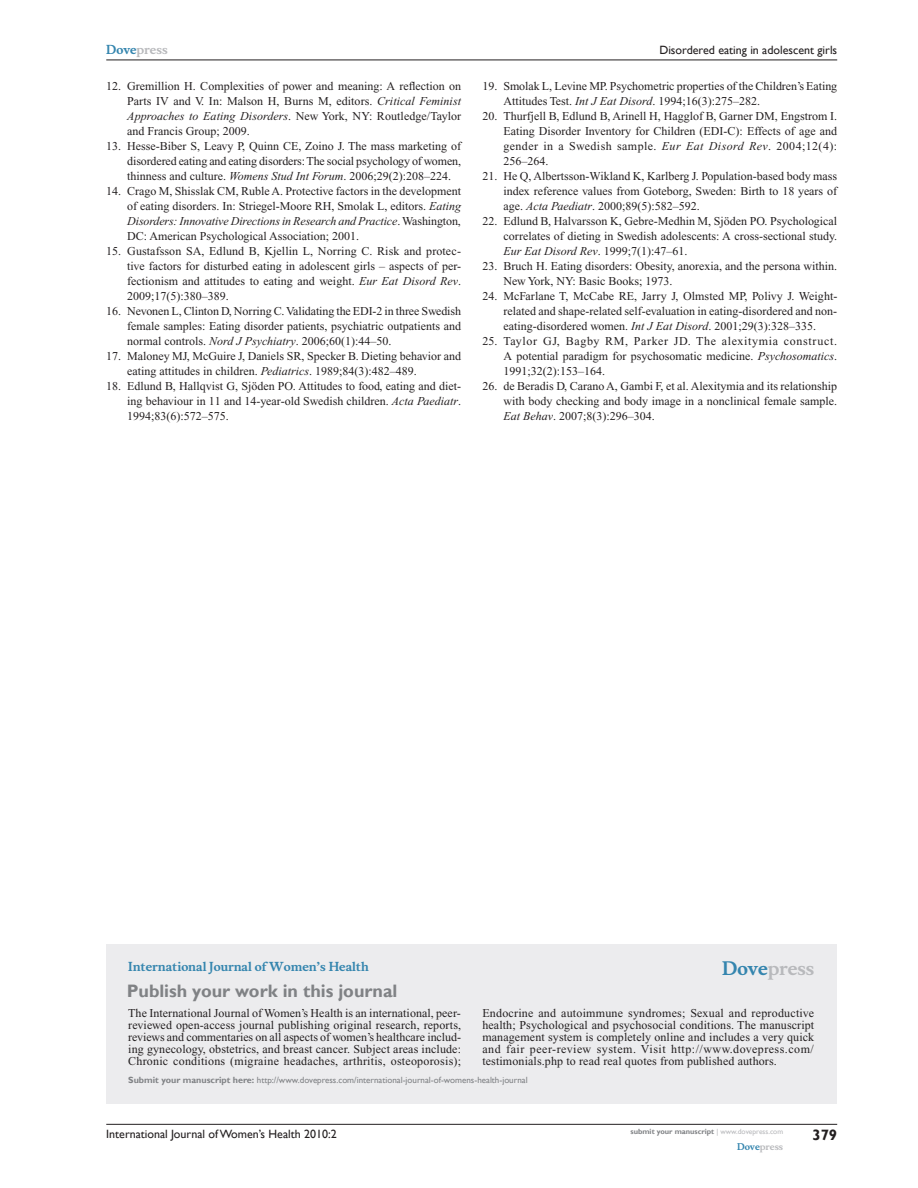
<style>
.page{position:relative;width:918px;height:1188px;background:#fff}
.page>*{position:absolute;margin:0;border:0;box-sizing:border-box;transform-origin:0 0}
.t1{font:700 18px "Gill Sans";color:#808285}
.t2{font:700 18px "Musee";color:#b8b9bc}
.t3{font:700 15px "Gill Sans";color:#231f20}
.t4{font:12px/15px "Times New Roman";color:#231f20;text-align:justify}
.t5{font:12px "Gill Sans";color:#231f20}
.t6{font:700 12px "Musee";color:#3485ae}
.t7{font:700 12px "Musee";color:#b8b9bc}
.t8{font:9px "Gill Sans";color:#808285}
.t9{font:700 9px "Musee";color:#b8b9bc}
.t10{font:700 7.5px "Gill Sans";color:#808285}
.s1{color:#3485ae}
.s2{font-style:italic}
.s3{font-weight:700}
.s4{font-weight:400;color:#b8b9bc}
</style>
<div class="page">
<div style="left:106px;top:944px;width:731px;height:159px;background:#ececee"></div>
<hr style="left:106px;top:1124px;width:731px;height:1px;background:#231f20">
<hr style="left:106px;top:60px;width:731px;height:1px;background:#231f20">
<p class="t7" style="left:106px;top:43px;width:63px"><span class="s1">Dove</span>press</p>
<p class="t4" style="left:127px;top:79px;width:336px;text-indent:-21px">12. Gremillion H. Complexities of power and meaning: A reflection on Parts IV and V. In: Malson H, Burns M, editors. <span class="s2">Critical Feminist Approaches to Eating Disorders</span>. New York, NY: Routledge/Taylor and Francis Group; 2009.</p>
<p class="t4" style="left:127px;top:139px;width:335px;text-indent:-21px">13. Hesse-Biber S, Leavy P, Quinn CE, Zoino J. The mass marketing of disordered eating and eating disorders: The social psychology of women, thinness and culture. <span class="s2">Womens Stud Int Forum</span>. 2006;29(2):208–224.</p>
<p class="t4" style="left:127px;top:184px;width:335px;text-indent:-21px">14. Crago M, Shisslak CM, Ruble A. Protective factors in the development of eating disorders. In: Striegel-Moore RH, Smolak L, editors. <span class="s2">Eating Disorders: Innovative Directions in Research and Practice</span>. Washington, DC: American Psychological Association; 2001.</p>
<p class="t4" style="left:127px;top:244px;width:335px;text-indent:-21px">15. Gustafsson SA, Edlund B, Kjellin L, Norring C. Risk and protec&shy;tive factors for disturbed eating in adolescent girls – aspects of per&shy;fectionism and attitudes to eating and weight. <span class="s2">Eur Eat Disord Rev</span>.<br>2009;17(5):380–389.</p>
<p class="t4" style="left:127px;top:304px;width:335px;text-indent:-21px">16. Nevonen L, Clinton D, Norring C. Validating the EDI-2 in three Swedish female samples: Eating disorder patients, psychiatric outpatients and normal controls. <span class="s2">Nord J Psychiatry</span>. 2006;60(1):44–50.</p>
<p class="t4" style="left:127px;top:349px;width:335px;text-indent:-21px">17. Maloney MJ, McGuire J, Daniels SR, Specker B. Dieting behavior and eating attitudes in children. <span class="s2">Pediatrics</span>. 1989;84(3):482–489.</p>
<p class="t4" style="left:127px;top:379px;width:335px;text-indent:-21px">18. Edlund B, Hallqvist G, Sjöden PO. Attitudes to food, eating and diet&shy;ing behaviour in 11 and 14-year-old Swedish children. <span class="s2">Acta Paediatr</span>.<br>1994;83(6):572–575.</p>
<p class="t5" style="left:659px;top:43px;width:179px">Disordered eating in adolescent girls</p>
<p class="t4" style="left:503px;top:79px;width:335px;text-indent:-21px">19. Smolak L, Levine MP. Psychometric properties of the Children’s Eating<br>Attitudes Test. <span class="s2">Int J Eat Disord</span>. 1994;16(3):275–282.</p>
<p class="t4" style="left:503px;top:109px;width:335px;text-indent:-21px">20. Thurfjell B, Edlund B, Arinell H, Hagglof B, Garner DM, Engstrom I.<br>Eating Disorder Inventory for Children (EDI-C): Effects of age and gender in a Swedish sample. <span class="s2">Eur Eat Disord Rev</span>. 2004;12(4):<br>256–264.</p>
<p class="t4" style="left:503px;top:169px;width:335px;text-indent:-21px">21. He Q, Albertsson-Wikland K, Karlberg J. Population-based body mass index reference values from Goteborg, Sweden: Birth to 18 years of age. <span class="s2">Acta Paediatr</span>. 2000;89(5):582–592.</p>
<p class="t4" style="left:503px;top:214px;width:335px;text-indent:-21px">22. Edlund B, Halvarsson K, Gebre-Medhin M, Sjöden PO. Psychological correlates of dieting in Swedish adolescents: A cross-sectional study.<br><span class="s2">Eur Eat Disord Rev</span>. 1999;7(1):47–61.</p>
<p class="t4" style="left:503px;top:259px;width:335px;text-indent:-21px">23. Bruch H. Eating disorders: Obesity, anorexia, and the persona within.<br>New York, NY: Basic Books; 1973.</p>
<p class="t4" style="left:503px;top:289px;width:336px;text-indent:-21px">24. McFarlane T, McCabe RE, Jarry J, Olmsted MP, Polivy J. Weight&shy;related and shape-related self-evaluation in eating-disordered and non&shy;eating-disordered women. <span class="s2">Int J Eat Disord</span>. 2001;29(3):328–335.</p>
<p class="t4" style="left:503px;top:334px;width:335px;text-indent:-21px">25. Taylor GJ, Bagby RM, Parker JD. The alexitymia construct.<br>A potential paradigm for psychosomatic medicine. <span class="s2">Psychosomatics</span>.<br>1991;32(2):153–164.</p>
<p class="t4" style="left:503px;top:379px;width:335px;text-indent:-21px">26. de Beradis D, Carano A, Gambi F, et al. Alexitymia and its relationship with body checking and body image in a nonclinical female sample.<br><span class="s2">Eat Behav</span>. 2007;8(3):296–304.</p>
<p class="t6" style="left:128px;top:959px;width:242px">International Journal of Women’s Health</p>
<h1 class="t1" style="left:127px;top:980px;width:272px">Publish your work in this journal</h1>
<h1 class="t2" style="left:722px;top:958px;width:94px"><span class="s1">Dove</span>press</h1>
<p class="t4" style="left:128px;top:1007px;width:334px;line-height:12px">The International Journal of Women’s Health is an international, peer&shy;reviewed open-access journal publishing original research, reports, reviews and commentaries on all aspects of women’s healthcare includ&shy;ing gynecology, obstetrics, and breast cancer. Subject areas include:<br>Chronic conditions (migraine headaches, arthritis, osteoporosis);</p>
<p class="t4" style="left:482px;top:1007px;width:333px;line-height:12px">Endocrine and autoimmune syndromes; Sexual and reproductive health; Psychological and psychosocial conditions. The manuscript management system is completely online and includes a very quick and fair peer-review system. Visit http://www.dovepress.com/ testimonials.php to read real quotes from published authors.</p>
<p class="t8" style="left:128px;top:1075px;width:401px"><span class="s3">Submit your manuscript here:</span> http://www.dovepress.com/international-journal-of-womens-health-journal</p>
<p class="t5" style="left:106px;top:1127px;width:232px">International Journal of Women’s Health 2010:2</p>
<p class="t10" style="left:631px;top:1127px;width:154px">submit your manuscript <span class="s4">| www.dovepress.com</span></p>
<p class="t9" style="left:737px;top:1141px;width:48px"><span class="s1">Dove</span>press</p>
<p class="t3" style="left:812px;top:1126px;width:26px">379</p>
</div>
